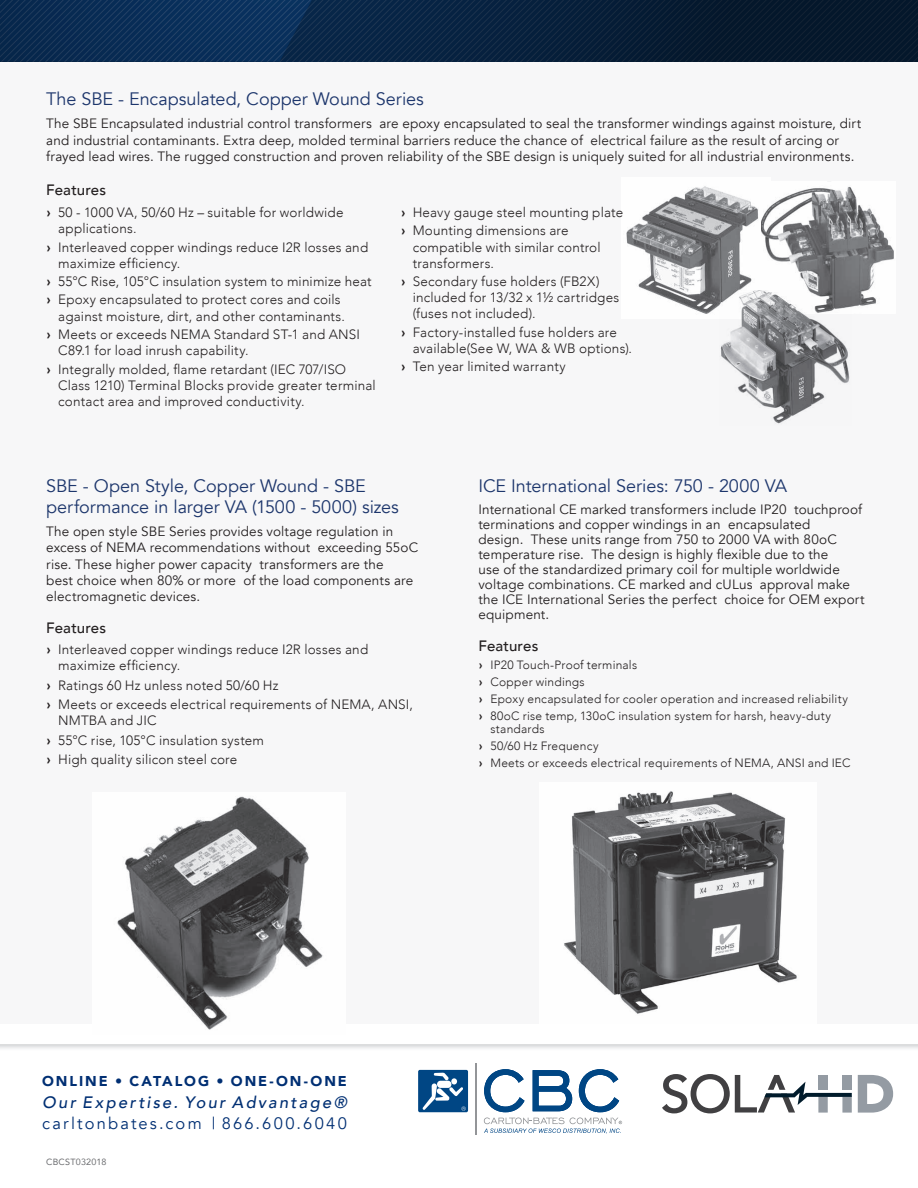
<style>
.page{position:relative;width:918px;height:1188px;background:#fff}
.page>*{position:absolute;margin:0;border:0;box-sizing:border-box;transform-origin:0 0}
.bullet_header_black{font:18px/21px "Avenir";letter-spacing:-.005em;color:#1d366c}
.t1{font:16.5px "Avenir";letter-spacing:.135em;color:#002f73}
.t2{font:italic 500 16.5px "Avenir";letter-spacing:.14em;color:#002f73}
.bullet_header_black-2{font:500 15px "Avenir";letter-spacing:.005em;color:#231f20}
.t3{font:900 14.25px "Avenir";letter-spacing:.14em;color:#002f73}
.bullet_header_black-3{font:13.5px/15px "Avenir";letter-spacing:.01em;color:#231f20}
.t4{font:300 13.5px/16.2px "Avenir";letter-spacing:.015em;color:#231f20}
.t5{font:300 12px/13.5px "Avenir";letter-spacing:.02em;color:#231f20}
.t6{font:9px "Avenir";letter-spacing:.02em;color:#6c6d70}
.s1{font-family:"Calibri";font-weight:700}
</style>
<div class="page">
<div style="left:0;top:44px;width:918px;height:980px;background:#f7f7f8"></div>
<svg style="left:319px;top:0;width:599px;height:62px;background:#081f38"></svg>
<svg style="left:0;top:0;width:319px;height:62px;background:#0d2f57"></svg>
<div style="left:418px;top:1070px;width:50px;height:42px;background:#004684;border-radius:2px"></div>
<svg style="left:423px;top:1073px;width:43px;height:38px"></svg>
<hr style="left:476px;top:1064px;width:1px;height:71px;background:#939598">
<svg style="left:484px;top:1069px;width:138px;height:65px"></svg>
<svg style="left:858px;top:1075px;width:35px;height:38px"></svg>
<svg style="left:662px;top:1074px;width:190px;height:39px"></svg>
<div style="left:0;top:1045px;width:918px;height:6px;background:#f0f0f1"></div>
<img style="left:117px;top:796px;width:206px;height:234px">
<img style="left:626px;top:186px;width:135px;height:128px">
<img style="left:761px;top:187px;width:133px;height:120px">
<img style="left:564px;top:791px;width:233px;height:223px">
<img style="left:720px;top:291px;width:132px;height:133px">
<p class="bullet_header_black" style="left:46px;top:89px;width:379px">The SBE - Encapsulated, Copper Wound Series</p>
<p class="bullet_header_black-3" style="left:46px;top:116px;width:817px;line-height:16.2px">The SBE Encapsulated industrial control transformers are epoxy encapsulated to seal the transformer windings against moisture, dirt and industrial contaminants. Extra deep, molded terminal barriers reduce the chance of electrical failure as the result of arcing or frayed lead wires. The rugged construction and proven reliability of the SBE design is uniquely suited for all industrial environments.</p>
<p class="bullet_header_black-2" style="left:46px;top:177px;width:61px">Features</p>
<p class="t4" style="left:58px;top:204px;width:287px;text-indent:-12px"><span class="s1">›</span> 50 - 1000 VA, 50/60 Hz – suitable for worldwide applications.</p>
<p class="t4" style="left:58px;top:239px;width:312px;text-indent:-12px"><span class="s1">›</span> Interleaved copper windings reduce I2R losses and maximize efficiency.</p>
<p class="t4" style="left:46px;top:273px;width:327px"><span class="s1">›</span> 55°C Rise, 105°C insulation system to minimize heat</p>
<p class="t4" style="left:58px;top:292px;width:288px;text-indent:-12px"><span class="s1">›</span> Epoxy encapsulated to protect cores and coils against moisture, dirt, and other contaminants.</p>
<p class="t4" style="left:58px;top:326px;width:303px;text-indent:-12px"><span class="s1">›</span> Meets or exceeds NEMA Standard ST-1 and ANSI<br>C89.1 for load inrush capability.</p>
<p class="t4" style="left:58px;top:361px;width:319px;text-indent:-12px"><span class="s1">›</span> Integrally molded, flame retardant (IEC 707/ISO<br>Class 1210) Terminal Blocks provide greater terminal contact area and improved conductivity.</p>
<p class="t4" style="left:401px;top:204px;width:224px"><span class="s1">›</span> Heavy gauge steel mounting plate</p>
<p class="t4" style="left:413px;top:223px;width:189px;text-indent:-12px"><span class="s1">›</span> Mounting dimensions are compatible with similar control transformers.</p>
<p class="t4" style="left:413px;top:273px;width:208px;text-indent:-12px"><span class="s1">›</span> Secondary fuse holders (FB2X) included for 13/32 x 1½ cartridges (fuses not included).</p>
<p class="t4" style="left:413px;top:324px;width:221px;text-indent:-12px"><span class="s1">›</span> Factory-installed fuse holders are available(See W, WA &amp; WB options).</p>
<p class="t4" style="left:401px;top:359px;width:167px"><span class="s1">›</span> Ten year limited warranty</p>
<p class="bullet_header_black" style="left:46px;top:476px;width:354px">SBE - Open Style, Copper Wound - SBE performance in larger VA (1500 - 5000) sizes</p>
<p class="bullet_header_black-3" style="left:46px;top:524px;width:374px;line-height:16.2px">The open style SBE Series provides voltage regulation in excess of NEMA recommendations without exceeding 55oC rise. These higher power capacity transformers are the<br>best choice when 80% or more of the load components are electromagnetic devices.</p>
<p class="bullet_header_black-2" style="left:46px;top:614px;width:61px">Features</p>
<p class="t4" style="left:58px;top:641px;width:312px;text-indent:-12px"><span class="s1">›</span> Interleaved copper windings reduce I2R losses and maximize efficiency.</p>
<p class="t4" style="left:46px;top:677px;width:234px"><span class="s1">›</span> Ratings 60 Hz unless noted 50/60 Hz</p>
<p class="t4" style="left:58px;top:696px;width:356px;text-indent:-12px"><span class="s1">›</span> Meets or exceeds electrical requirements of NEMA, ANSI,<br>NMTBA and JIC</p>
<p class="t4" style="left:46px;top:732px;width:219px"><span class="s1">›</span> 55°C rise, 105°C insulation system</p>
<p class="t4" style="left:46px;top:752px;width:193px"><span class="s1">›</span> High quality silicon steel core</p>
<p class="bullet_header_black" style="left:478px;top:476px;width:310px">ICE International Series: 750 - 2000 VA</p>
<p class="bullet_header_black-3" style="left:478px;top:502px;width:388px">International CE marked transformers include IP20 touchproof terminations and copper windings in an encapsulated<br>design. These units range from 750 to 2000 VA with 80oC temperature rise. The design is highly flexible due to the<br>use of the standardized primary coil for multiple worldwide voltage combinations. CE marked and cULus approval make the ICE International Series the perfect choice for OEM export equipment.</p>
<p class="bullet_header_black-2" style="left:478px;top:632px;width:61px">Features</p>
<p class="t5" style="left:478px;top:659px;width:160px"><span class="s1">›</span> IP20 Touch-Proof terminals</p>
<p class="t5" style="left:478px;top:675px;width:108px"><span class="s1">›</span> Copper windings</p>
<p class="t5" style="left:478px;top:692px;width:371px"><span class="s1">›</span> Epoxy encapsulated for cooler operation and increased reliability</p>
<p class="t5" style="left:490px;top:709px;width:342px;text-indent:-12px"><span class="s1">›</span> 80oC rise temp, 130oC insulation system for harsh, heavy-duty standards</p>
<p class="t5" style="left:478px;top:739px;width:122px"><span class="s1">›</span> 50/60 Hz Frequency</p>
<p class="t5" style="left:478px;top:756px;width:374px"><span class="s1">›</span> Meets or exceeds electrical requirements of NEMA, ANSI and IEC</p>
<p class="t3" style="left:42px;top:1069px;width:306px">ONLINE • CATALOG • ONE-ON-ONE</p>
<p class="t2" style="left:42px;top:1092px;width:306px">Our Expertise. Your Advantage®</p>
<p class="t1" style="left:42px;top:1114px;width:306px">carltonbates.com | 866.600.6040</p>
<p class="t6" style="left:46px;top:1155px;width:62px">CBCST032018</p>
</div>
